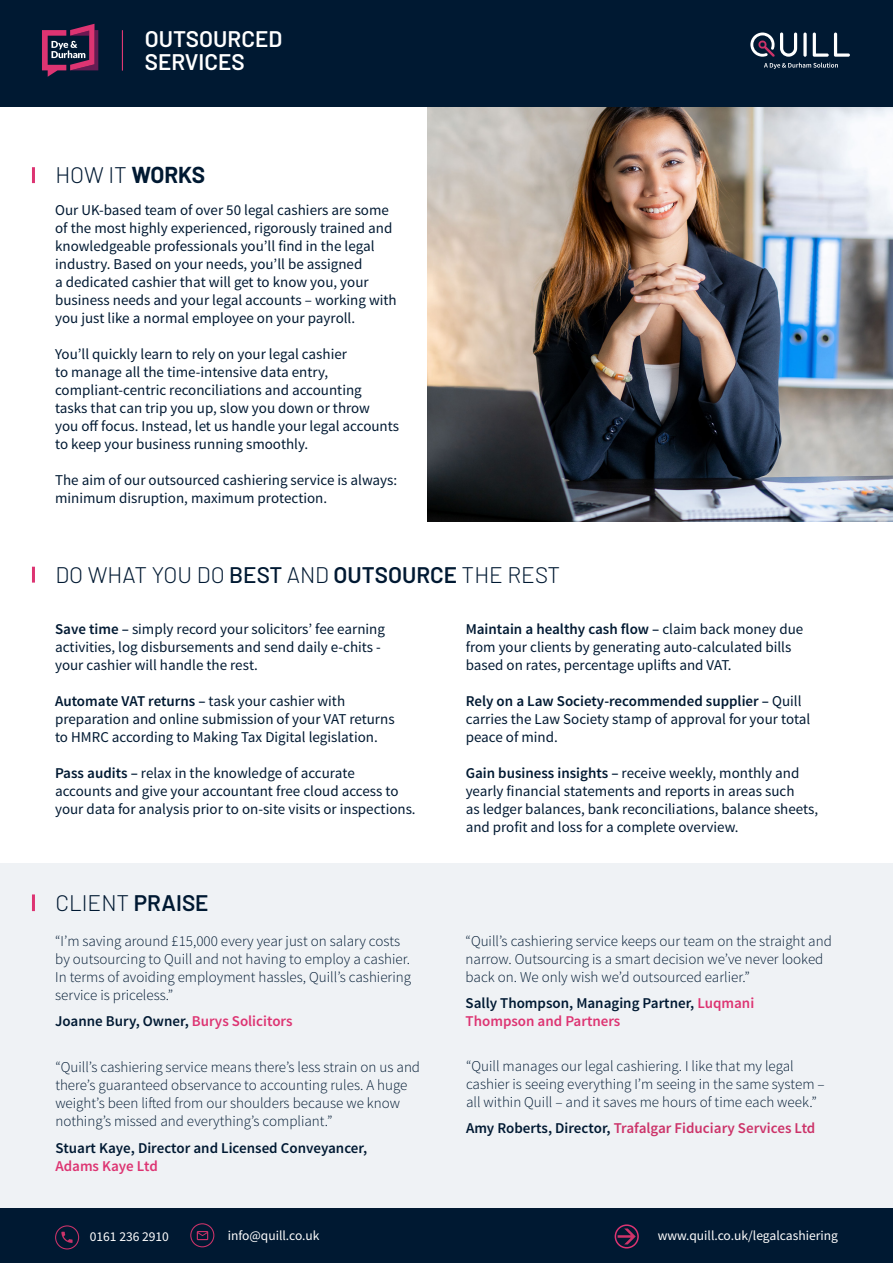
<style>
.page{position:relative;width:893px;height:1263px;background:#fff}
.page>*{position:absolute;margin:0;border:0;box-sizing:border-box;transform-origin:0 0}
.t1{font:300 22.5px "Barlow";color:#001932}
.t2{font:600 22.5px "Barlow";color:#fff}
.t3{font:15px/18px "Source Sans Pro";color:#001932}
.t4{font:300 15px/18px "Source Sans Pro";color:#001932}
.t5{font:600 15px "Source Sans Pro";color:#001932}
.t6{font:600 15px "Source Sans Pro";color:#cc3369}
.t7{font:600 15px "Source Sans Pro";color:#dd3472}
.t8{font:13.5px "Source Sans Pro";color:#fff}
.s1{font-weight:700}
.s2{font-weight:500}
.s3{font-weight:600}
.s4{font-weight:400}
.s5{color:#dd3472}
.s6{color:#001932}
</style>
<div class="page">
<img style="left:427px;top:106px;width:466px;height:416px">
<div style="left:0;top:0;width:893px;height:106px;background:#001932"></div>
<hr style="left:32px;top:167px;width:3px;height:16px;background:#dd3472">
<div style="left:0;top:863px;width:893px;height:345px;background:#eff2f5"></div>
<hr style="left:32px;top:567px;width:3px;height:16px;background:#dd3472">
<hr style="left:32px;top:894px;width:3px;height:17px;background:#dd3472">
<div style="left:0;top:1208px;width:893px;height:55px;background:#001932"></div>
<div style="left:55px;top:1225px;width:24px;height:24px;border:1px solid #cc3369;border-radius:50%"></div>
<svg style="left:61px;top:1232px;width:12px;height:11px"></svg>
<div style="left:190px;top:1223px;width:24px;height:24px;border:1px solid #cc3369;border-radius:50%"></div>
<svg style="left:197px;top:1231px;width:11px;height:9px"></svg>
<svg style="left:618px;top:1228px;width:18px;height:16px"></svg>
<div style="left:615px;top:1224px;width:24px;height:24px;border:2px solid #dd3472;border-radius:50%"></div>
<svg style="left:42px;top:24px;width:56px;height:53px"></svg>
<svg style="left:803px;top:33px;width:4px;height:24px"></svg>
<svg style="left:813px;top:33px;width:37px;height:24px"></svg>
<svg style="left:750px;top:32px;width:47px;height:25px"></svg>
<svg style="left:764px;top:63px;width:74px;height:6px"></svg>
<hr style="left:122px;top:30px;width:1px;height:41px;background:#df3873">
<p class="t2" style="left:145px;top:23px;width:139px">OUTSOURCED</p>
<p class="t2" style="left:145px;top:45px;width:101px">SERVICES</p>
<p class="t1" style="left:55px;top:159px;width:151px">HOW IT <span class="s1">WORKS</span></p>
<p class="t3" style="left:55px;top:202px;width:343px">Our UK-based team of over 50 legal cashiers are some of the most highly experienced, rigorously trained and knowledgeable professionals you’ll find in the legal industry. Based on your needs, you’ll be assigned<br>a dedicated cashier that will get to know you, your business needs and your legal accounts – working with you just like a normal employee on your payroll.</p>
<p class="t3" style="left:55px;top:346px;width:293px">You’ll quickly learn to rely on your legal cashier</p>
<p class="t3" style="left:55px;top:364px;width:275px">to manage all the time-intensive data entry,</p>
<p class="t3" style="left:55px;top:382px;width:308px">compliant-centric reconciliations and accounting</p>
<p class="t3" style="left:55px;top:400px;width:316px">tasks that can trip you up, slow you down or throw</p>
<p class="t3" style="left:55px;top:418px;width:346px">you off focus. Instead, let us handle your legal accounts to keep your business running smoothly.</p>
<p class="t3" style="left:55px;top:472px;width:344px">The aim of our outsourced cashiering service is always: minimum disruption, maximum protection.</p>
<p class="t1" style="left:55px;top:558px;width:506px">DO WHAT YOU DO <span class="s2">BEST</span> AND <span class="s3">OUTSOURCE</span> THE REST</p>
<p class="t3" style="left:55px;top:620px;width:331px"><span class="s3">Save time –</span> simply record your solicitors’ fee earning activities, log disbursements and send daily e-chits -</p>
<p class="t3" style="left:55px;top:656px;width:204px">your cashier will handle the rest.</p>
<p class="t5" style="left:55px;top:692px;width:292px">Automate VAT returns – <span class="s4">task your cashier with</span></p>
<p class="t3" style="left:55px;top:710px;width:341px">preparation and online submission of your VAT returns</p>
<p class="t3" style="left:55px;top:728px;width:324px">to HMRC according to Making Tax Digital legislation.</p>
<p class="t3" style="left:55px;top:764px;width:301px"><span class="s3">Pass audits –</span> relax in the knowledge of accurate</p>
<p class="t3" style="left:55px;top:782px;width:362px">accounts and give your accountant free cloud access to your data for analysis prior to on-site visits or inspections.</p>
<p class="t1" style="left:55px;top:886px;width:155px">CLIENT <span class="s3">PRAISE</span></p>
<p class="t4" style="left:55px;top:932px;width:357px">“I’m saving around £15,000 every year just on salary costs by outsourcing to Quill and not having to employ a cashier.<br>In terms of avoiding employment hassles, Quill’s cashiering service is priceless.”</p>
<p class="t5" style="left:55px;top:1012px;width:239px">Joanne Bury, Owner, <span class="s5">Burys Solicitors</span></p>
<p class="t4" style="left:55px;top:1058px;width:366px">“Quill’s cashiering service means there’s less strain on us and there’s guaranteed observance to accounting rules. A huge weight’s been lifted from our shoulders because we know nothing’s missed and everything’s compliant.”</p>
<p class="t5" style="left:55px;top:1138px;width:313px">Stuart Kaye, Director and Licensed Conveyancer,</p>
<p class="t7" style="left:55px;top:1156px;width:104px">Adams Kaye Ltd</p>
<p class="t5" style="left:466px;top:620px;width:339px">Maintain a healthy cash flow – <span class="s4">claim back money due</span></p>
<p class="t3" style="left:466px;top:638px;width:327px">from your clients by generating auto-calculated bills</p>
<p class="t3" style="left:466px;top:656px;width:267px">based on rates, percentage uplifts and VAT.</p>
<p class="t3" style="left:466px;top:692px;width:346px"><span class="s3">Rely on a Law Society-recommended supplier –</span> Quill carries the Law Society stamp of approval for your total peace of mind.</p>
<p class="t3" style="left:466px;top:764px;width:335px"><span class="s3">Gain business insights –</span> receive weekly, monthly and yearly financial statements and reports in areas such</p>
<p class="t3" style="left:466px;top:800px;width:354px">as ledger balances, bank reconciliations, balance sheets, and profit and loss for a complete overview.</p>
<p class="t4" style="left:466px;top:932px;width:368px">“Quill’s cashiering service keeps our team on the straight and narrow. Outsourcing is a smart decision we’ve never looked back on. We only wish we’d outsourced earlier.”</p>
<p class="t5" style="left:466px;top:994px;width:290px">Sally Thompson, Managing Partner, <span class="s5">Luqmani</span></p>
<p class="t7" style="left:466px;top:1012px;width:156px">Thompson and Partners</p>
<p class="t4" style="left:466px;top:1057px;width:360px">“Quill manages our legal cashiering. I like that my legal cashier is seeing everything I’m seeing in the same system – all within Quill – and it saves me hours of time each week.”</p>
<p class="t6" style="left:466px;top:1119px;width:351px"><span class="s6">Amy Roberts, Director,</span> Trafalgar Fiduciary Services Ltd</p>
<p class="t8" style="left:90px;top:1228px;width:81px">0161 236 2910</p>
<p class="t8" style="left:228px;top:1227px;width:93px">info@quill.co.uk</p>
<p class="t8" style="left:658px;top:1227px;width:182px">www.quill.co.uk/legalcashiering</p>
</div>
